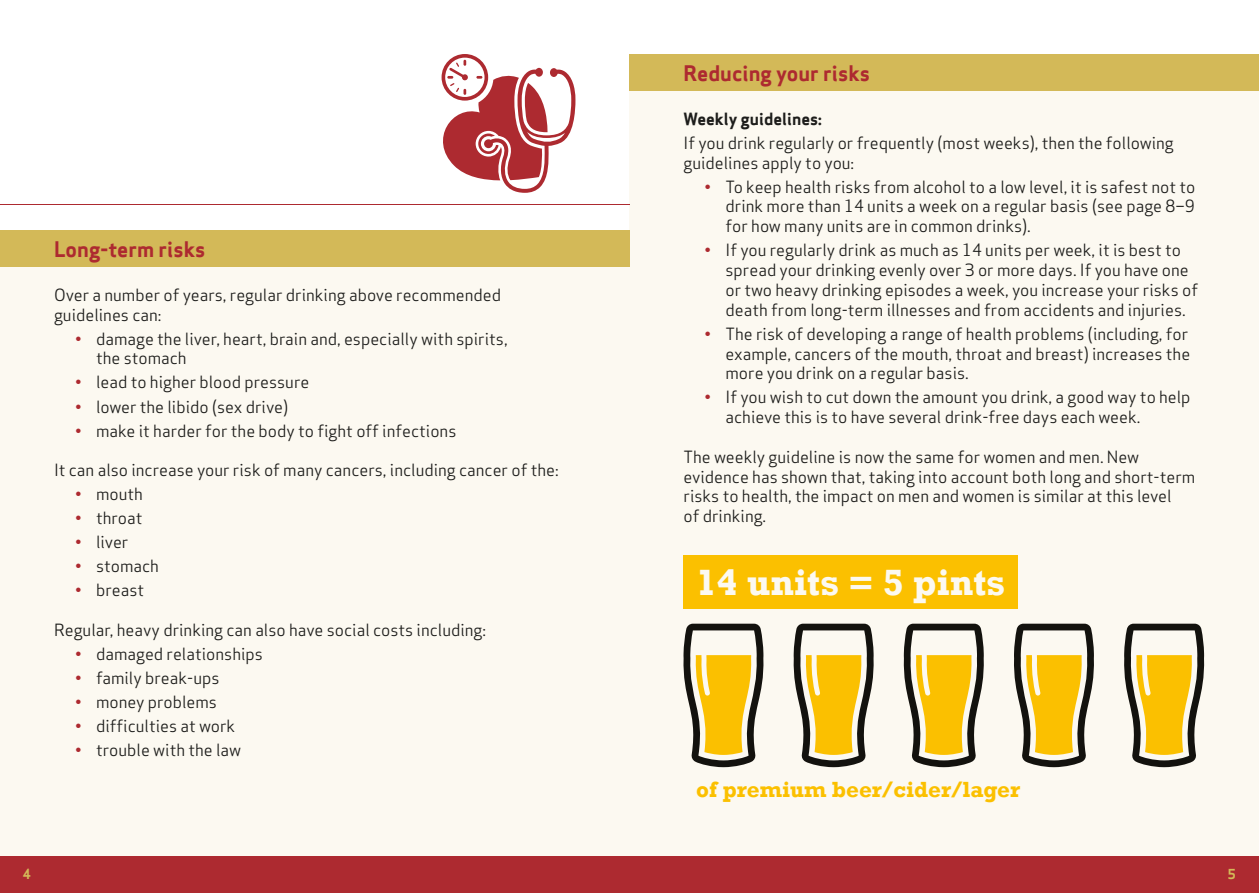
<style>
.page{position:relative;width:1259px;height:893px;background:#fff}
.page>*{position:absolute;margin:0;border:0;box-sizing:border-box;transform-origin:0 0}
.t1{font:700 37.5px "Rockwell";color:#fcf9f1}
.t2{font:700 22.5px "Rockwell";color:#fbc000}
.t3{font:21px "Apex Sans Bold T";color:#ad2a30}
.t4{font:16.5px/19.8px "Apex Sans Book T";color:#1d1d1b}
.t5{font:16.5px "Apex Sans Bold T";color:#1d1d1b}
.t6{font:13.5px "Apex Sans Bold T";color:#d3b958}
.s1{color:#ad2a30}
</style>
<div class="page">
<div style="left:0;top:253px;width:629px;height:640px;background:#fcf9f1"></div>
<div style="left:629px;top:77px;width:630px;height:788px;background:#fcf9f1"></div>
<div style="left:629px;top:54px;width:630px;height:37px;background:#d3b958"></div>
<div style="left:0;top:856px;width:1259px;height:37px;background:#ad2a30"></div>
<div style="left:0;top:230px;width:629px;height:37px;background:#d3b958"></div>
<hr style="left:0;top:204px;width:629px;height:1px;background:#ad2a30">
<svg style="left:441px;top:54px;width:134px;height:139px"></svg>
<svg style="left:683px;top:624px;width:81px;height:143px"></svg>
<svg style="left:793px;top:624px;width:81px;height:143px"></svg>
<svg style="left:903px;top:624px;width:81px;height:143px"></svg>
<svg style="left:1014px;top:624px;width:80px;height:143px"></svg>
<svg style="left:1124px;top:624px;width:80px;height:143px"></svg>
<div style="left:683px;top:555px;width:335px;height:54px;background:#fbc000"></div>
<p class="t3" style="left:54px;top:236px;width:153px">Long-term risks</p>
<p class="t4" style="left:54px;top:285px;width:448px">Over a number of years, regular drinking above recommended guidelines can:</p>
<p class="t4" style="left:96px;top:328px;width:413px;text-indent:-21px"><span class="s1">•</span> damage the liver, heart, brain and, especially with spirits, the stomach</p>
<p class="t4" style="left:75px;top:372px;width:236px"><span class="s1">•</span> lead to higher blood pressure</p>
<p class="t4" style="left:75px;top:396px;width:215px"><span class="s1">•</span> lower the libido (sex drive)</p>
<p class="t4" style="left:75px;top:420px;width:383px"><span class="s1">•</span> make it harder for the body to fight off infections</p>
<p class="t4" style="left:54px;top:460px;width:506px">It can also increase your risk of many cancers, including cancer of the:</p>
<p class="t4" style="left:75px;top:484px;width:69px"><span class="s1">•</span> mouth</p>
<p class="t4" style="left:75px;top:508px;width:69px"><span class="s1">•</span> throat</p>
<p class="t4" style="left:75px;top:532px;width:55px"><span class="s1">•</span> liver</p>
<p class="t4" style="left:75px;top:556px;width:85px"><span class="s1">•</span> stomach</p>
<p class="t4" style="left:75px;top:580px;width:71px"><span class="s1">•</span> breast</p>
<p class="t4" style="left:54px;top:620px;width:434px">Regular, heavy drinking can also have social costs including:</p>
<p class="t4" style="left:75px;top:644px;width:189px"><span class="s1">•</span> damaged relationships</p>
<p class="t4" style="left:75px;top:668px;width:146px"><span class="s1">•</span> family break-ups</p>
<p class="t4" style="left:75px;top:692px;width:143px"><span class="s1">•</span> money problems</p>
<p class="t4" style="left:75px;top:716px;width:162px"><span class="s1">•</span> difficulties at work</p>
<p class="t4" style="left:75px;top:740px;width:168px"><span class="s1">•</span> trouble with the law</p>
<p class="t3" style="left:683px;top:60px;width:188px">Reducing your risks</p>
<p class="t5" style="left:683px;top:108px;width:140px">Weekly guidelines:</p>
<p class="t4" style="left:683px;top:133px;width:492px">If you drink regularly or frequently (most weeks), then the following guidelines apply to you:</p>
<p class="t4" style="left:725px;top:177px;width:471px;text-align:justify;text-indent:-21px"><span class="s1">•</span> To keep health risks from alcohol to a low level, it is safest not to drink more than 14 units a week on a regular basis (see page 8–9 for how many units are in common drinks).</p>
<p class="t4" style="left:725px;top:240px;width:474px;text-indent:-21px"><span class="s1">•</span> If you regularly drink as much as 14 units per week, it is best to spread your drinking evenly over 3 or more days. If you have one or two heavy drinking episodes a week, you increase your risks of death from long-term illnesses and from accidents and injuries.</p>
<p class="t4" style="left:725px;top:324px;width:466px;text-align:justify;text-indent:-21px"><span class="s1">•</span> The risk of developing a range of health problems (including, for example, cancers of the mouth, throat and breast) increases the more you drink on a regular basis.</p>
<p class="t4" style="left:725px;top:387px;width:466px;text-indent:-21px"><span class="s1">•</span> If you wish to cut down the amount you drink, a good way to help achieve this is to have several drink-free days each week.</p>
<p class="t4" style="left:683px;top:447px;width:513px">The weekly guideline is now the same for women and men. New evidence has shown that, taking into account both long and short-term risks to health, the impact on men and women is similar at this level<br>of drinking.</p>
<p class="t1" style="left:696px;top:560px;width:310px">14 units = 5 pints</p>
<p class="t2" style="left:696px;top:776px;width:325px">of premium beer/cider/lager</p>
<p class="t6" style="left:23px;top:866px;width:10px">4</p>
<p class="t6" style="left:1228px;top:866px;width:10px">5</p>
</div>
